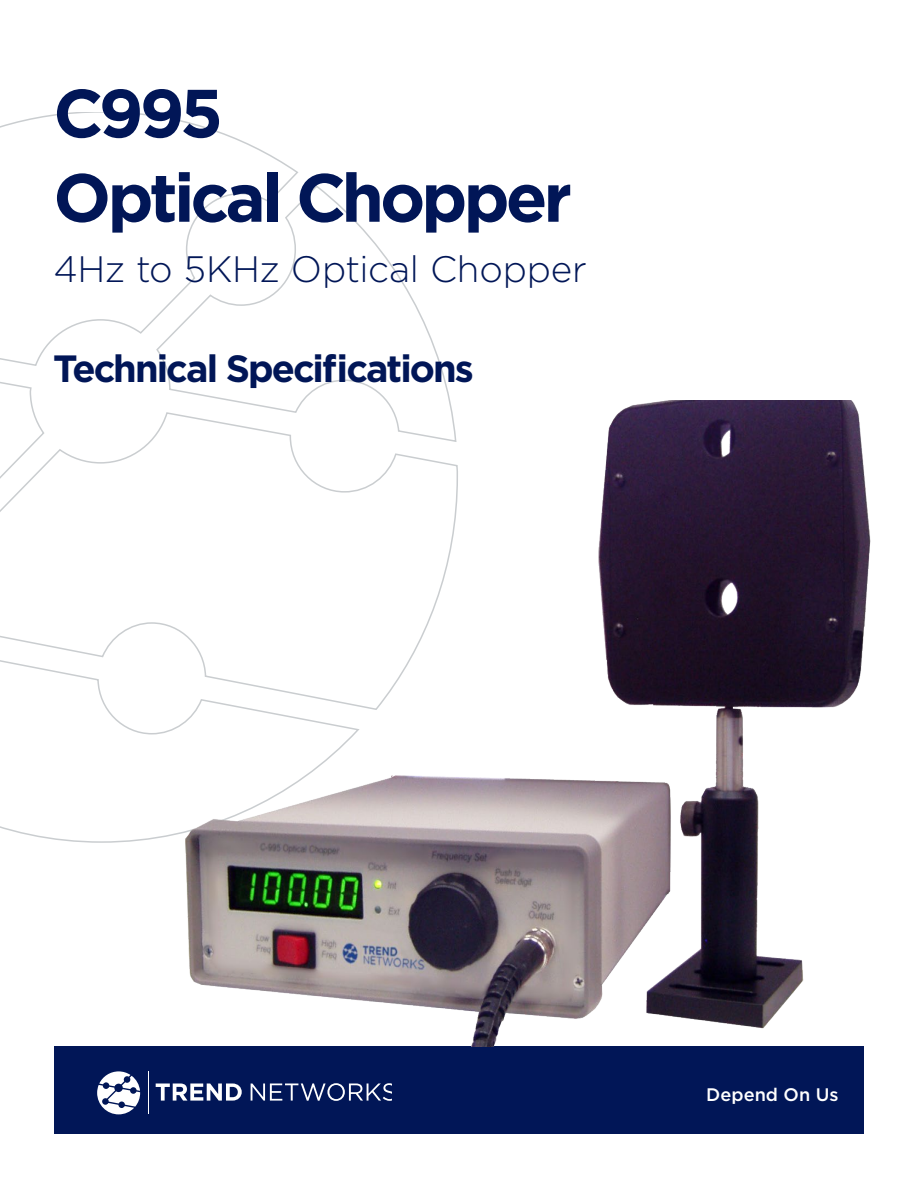
<style>
.page{position:relative;width:918px;height:1188px;background:#fff}
.page>*{position:absolute;margin:0;border:0;box-sizing:border-box;transform-origin:0 0}
.t1{font:700 67.95px "Gotham";letter-spacing:-.055em;color:#011657}
.t2{font:700 37.95px "Gotham";letter-spacing:-.05em;color:#011657}
.t3{font:300 36.75px "Gotham";letter-spacing:-.005em;color:#011657}
.t4{font:500 18.15px "Gotham";color:#fff}
</style>
<div class="page">
<svg style="left:0;top:112px;width:451px;height:731px"></svg>
<div style="left:54px;top:1047px;width:810px;height:87px;background:#011657"></div>
<svg style="left:97px;top:1071px;width:43px;height:43px"></svg>
<hr style="left:149px;top:1071px;width:1px;height:43px;background:#fff">
<svg style="left:156px;top:1084px;width:86px;height:17px"></svg>
<svg style="left:251px;top:1083px;width:141px;height:18px"></svg>
<img style="left:175px;top:401px;width:696px;height:646px">
<p class="t1" style="left:53px;top:68px;width:171px">C995</p>
<p class="t1" style="left:53px;top:153px;width:520px">Optical Chopper</p>
<p class="t3" style="left:53px;top:246px;width:535px">4Hz to 5KHz Optical Chopper</p>
<p class="t2" style="left:53px;top:343px;width:422px">Technical Specifications</p>
<p class="t4" style="left:706px;top:1082px;width:134px">Depend On Us</p>
</div>
